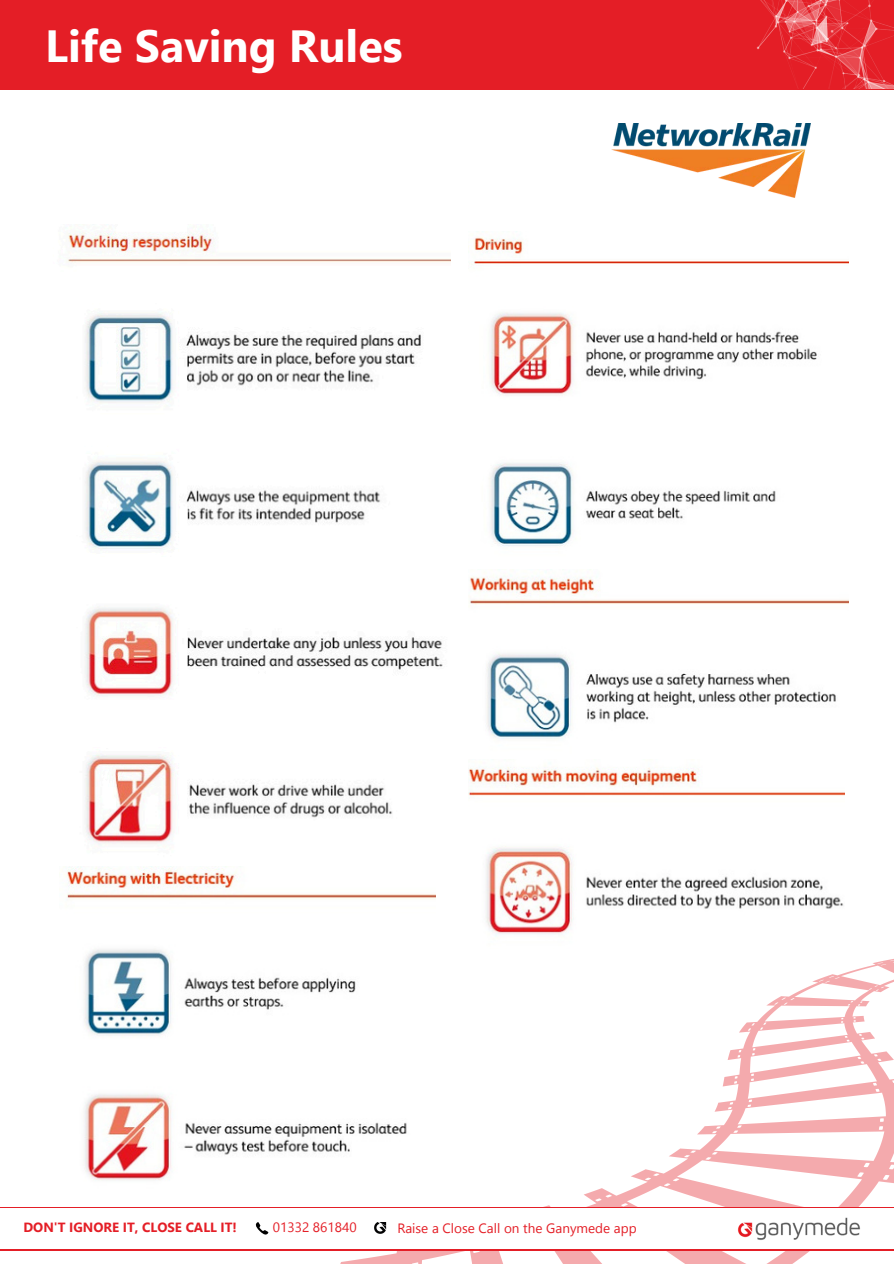
<style>
.page{position:relative;width:894px;height:1264px;background:#fff}
.page>*{position:absolute;margin:0;border:0;box-sizing:border-box;transform-origin:0 0}
.t1{font:700 45px "Nirmala UI";color:#fff}
.t2{font:13.5px "Nirmala UI";color:#e41e26}
.t3{font:700 13.35px "Nirmala UI";color:#e41e26}
</style>
<div class="page">
<div style="left:0;top:0;width:893px;height:89px;background:#e41e26"></div>
<img style="left:756px;top:0;width:137px;height:89px">
<svg style="left:255px;top:959px;width:638px;height:304px"></svg>
<div style="left:0;top:1206px;width:893px;height:44px;background:linear-gradient(to right,#fff,#fff)"></div>
<div style="left:0;top:1208px;width:893px;height:40px;background:#fff"></div>
<img style="left:737px;top:1217px;width:123px;height:23px">
<svg style="left:255px;top:1222px;width:13px;height:13px"></svg>
<svg style="left:374px;top:1222px;width:13px;height:12px"></svg>
<img style="left:67px;top:231px;width:383px;height:613px">
<img style="left:67px;top:866px;width:368px;height:325px">
<img style="left:468px;top:231px;width:380px;height:315px">
<img style="left:469px;top:577px;width:379px;height:162px">
<img style="left:468px;top:767px;width:376px;height:169px">
<img style="left:611px;top:123px;width:198px;height:74px">
<p class="t1" style="left:45px;top:13px;width:359px">Life Saving Rules</p>
<h2 class="t3" style="left:23px;top:1217px;width:215px">DON'T IGNORE IT, CLOSE CALL IT!</h2>
<p class="t2" style="left:273px;top:1216px;width:85px">01332 861840</p>
<p class="t2" style="left:397px;top:1218px;width:241px">Raise a Close Call on the Ganymede app</p>
</div>
